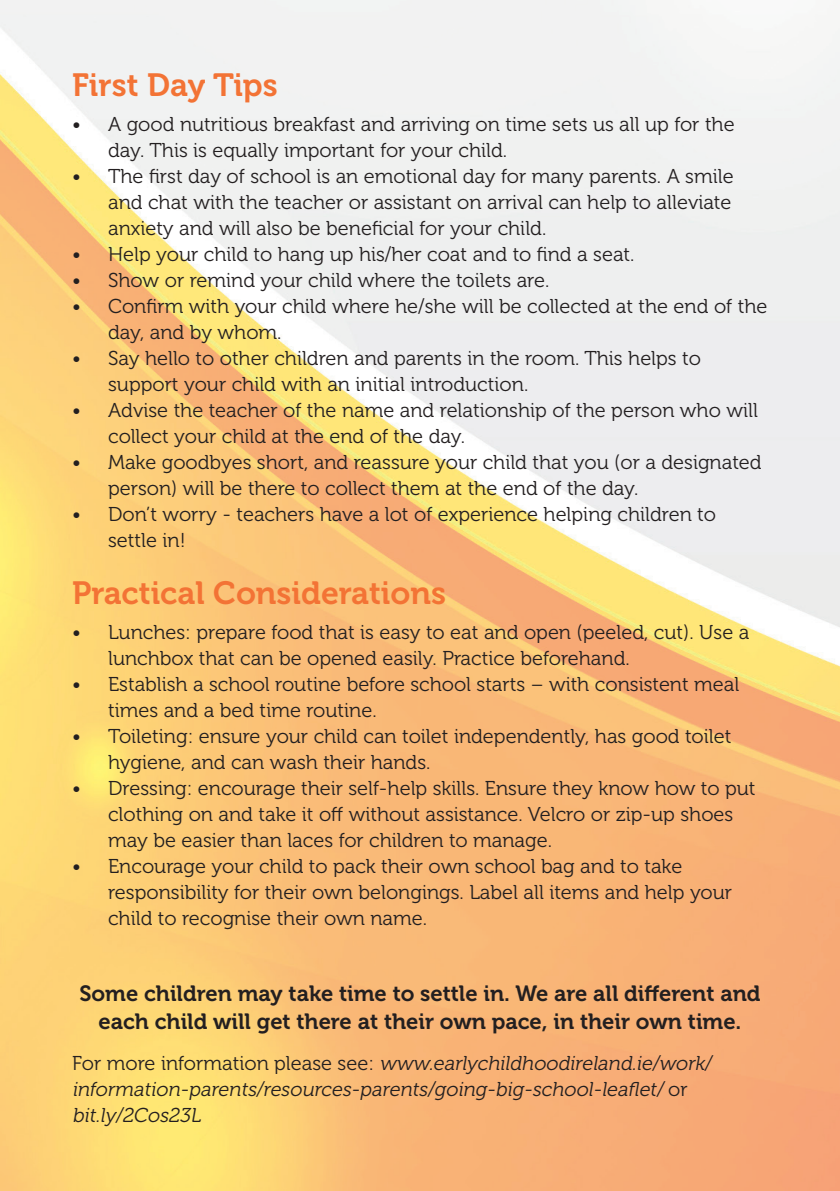
<style>
.page{position:relative;width:840px;height:1191px;background:#fff}
.page>*{position:absolute;margin:0;border:0;box-sizing:border-box;transform-origin:0 0}
.t1{font:32px "Museo 700";color:#f37335}
.t2{font:22px/28px "Museo 700";color:#231f20;text-align:center}
.t3{font:20px/26px "Museo 300";color:#231f20}
.t4{font:italic 20px/26px "Museo 300";color:#231f20}
.s1{font-style:normal}
</style>
<div class="page">
<img style="left:0;top:0;width:839px;height:1191px">
<p class="t1" style="left:72px;top:67px;width:207px">First Day Tips</p>
<p class="t3" style="left:108px;top:112px;width:627px;text-indent:-36px">• A good nutritious breakfast and arriving on time sets us all up for the day. This is equally important for your child.</p>
<p class="t3" style="left:108px;top:164px;width:626px;text-align:justify;text-indent:-36px">• The first day of school is an emotional day for many parents. A smile and chat with the teacher or assistant on arrival can help to alleviate anxiety and will also be beneficial for your child.</p>
<p class="t3" style="left:72px;top:242px;width:563px">• Help your child to hang up his/her coat and to find a seat.</p>
<p class="t3" style="left:72px;top:268px;width:478px">• Show or remind your child where the toilets are.</p>
<p class="t3" style="left:108px;top:294px;width:660px;text-indent:-36px">• Confirm with your child where he/she will be collected at the end of the day, and by whom.</p>
<p class="t3" style="left:108px;top:346px;width:594px;text-indent:-36px">• Say hello to other children and parents in the room. This helps to support your child with an initial introduction.</p>
<p class="t3" style="left:108px;top:398px;width:651px;text-indent:-36px">• Advise the teacher of the name and relationship of the person who will collect your child at the end of the day.</p>
<p class="t3" style="left:108px;top:450px;width:654px;text-indent:-36px">• Make goodbyes short, and reassure your child that you (or a designated person) will be there to collect them at the end of the day.</p>
<p class="t3" style="left:108px;top:502px;width:609px;text-indent:-36px">• Don’t worry - teachers have a lot of experience helping children to settle in!</p>
<p class="t1" style="left:72px;top:575px;width:375px">Practical Considerations</p>
<p class="t3" style="left:108px;top:619px;width:642px;text-indent:-36px">• Lunches: prepare food that is easy to eat and open (peeled, cut). Use a lunchbox that can be opened easily. Practice beforehand.</p>
<p class="t3" style="left:108px;top:671px;width:632px;text-indent:-36px">• Establish a school routine before school starts – with consistent meal times and a bed time routine.</p>
<p class="t3" style="left:108px;top:723px;width:624px;text-indent:-36px">• Toileting: ensure your child can toilet independently, has good toilet hygiene, and can wash their hands.</p>
<p class="t3" style="left:108px;top:775px;width:648px;text-indent:-36px">• Dressing: encourage their self-help skills. Ensure they know how to put clothing on and take it off without assistance. Velcro or zip-up shoes may be easier than laces for children to manage.</p>
<p class="t3" style="left:108px;top:853px;width:625px;text-indent:-36px">• Encourage your child to pack their own school bag and to take responsibility for their own belongings. Label all items and help your child to recognise their own name.</p>
<p class="t2" style="left:79px;top:979px;width:682px">Some children may take time to settle in. We are all different and each child will get there at their own pace, in their own time.</p>
<p class="t4" style="left:72px;top:1051px;width:644px"><span class="s1">F o r m o r e i n f o r m a t i o n p l e a s e s e e :</span> www.earlychildhoodireland.ie/work/ information-parents/resources-parents/going-big-school-leaflet/ <span class="s1">o r </span>bit.ly/2Cos23L</p>
</div>
